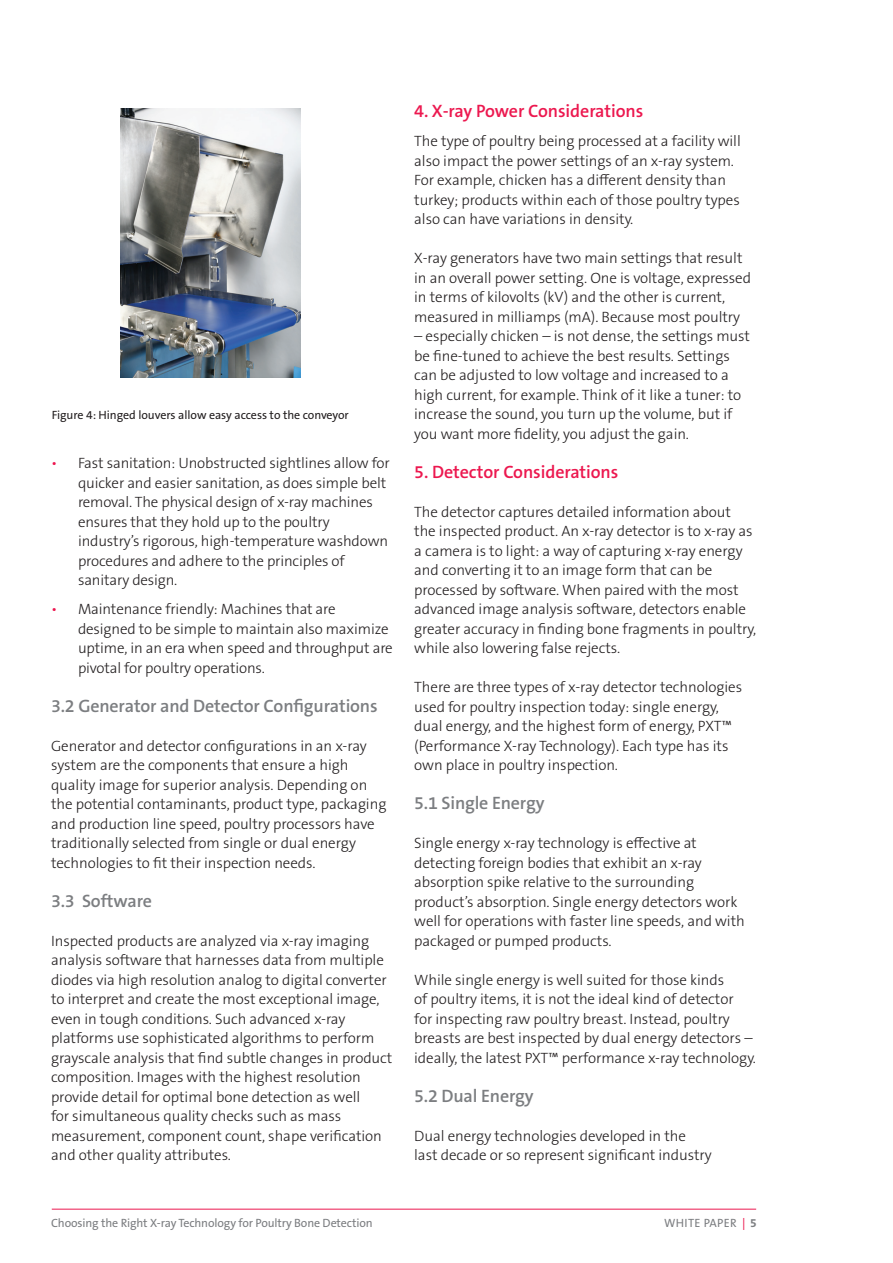
<style>
.page{position:relative;width:893px;height:1263px;background:#fff}
.page>*{position:absolute;margin:0;border:0;box-sizing:border-box;transform-origin:0 0}
.t1{font:600 18px "The Sans B W6";letter-spacing:-.01em;color:#7c7e81}
.t2{font:600 18px "The Sans B W6";letter-spacing:-.005em;color:#ec184f}
.t3{font:300 15px/19.5px "The Sans B W3";letter-spacing:-.005em;color:#231f20}
.t4{font:12px "The Sans B W5 Plain";letter-spacing:-.01em;color:#7c7e81}
.t5{font:12px "The Sans B W5 Plain";letter-spacing:-.005em;color:#231f20}
.t6{font:12px "The Sans B W5 Plain";letter-spacing:.025em;color:#7c7e81}
.s1{color:#ed154e}
.s2{color:#ec184f}
.s3{font-family:"The Sans B W7";font-weight:700}
</style>
<div class="page">
<hr style="left:52px;top:1209px;width:704px;height:1px;background:#ec184f">
<img style="left:121px;top:108px;width:179px;height:270px">
<p class="t5" style="left:52px;top:407px;width:298px">Figure 4: Hinged louvers allow easy access to the conveyor</p>
<p class="t3" style="left:78px;top:453px;width:313px;text-indent:-27px"><span class="s1">•</span> Fast sanitation: Unobstructed sightlines allow for quicker and easier sanitation, as does simple belt removal. The physical design of x-ray machines ensures that they hold up to the poultry industry’s rigorous, high-temperature washdown procedures and adhere to the principles of sanitary design.</p>
<p class="t3" style="left:78px;top:600px;width:316px;text-indent:-27px"><span class="s1">•</span> Maintenance friendly: Machines that are designed to be simple to maintain also maximize uptime, in an era when speed and throughput are pivotal for poultry operations.</p>
<p class="t1" style="left:51px;top:694px;width:328px">3.2 Generator and Detector Configurations</p>
<p class="t3" style="left:51px;top:736px;width:337px">Generator and detector configurations in an x-ray system are the components that ensure a high quality image for superior analysis. Depending on the potential contaminants, product type, packaging and production line speed, poultry processors have traditionally selected from single or dual energy technologies to fit their inspection needs.</p>
<p class="t1" style="left:51px;top:889px;width:103px">3.3 Software</p>
<p class="t3" style="left:51px;top:931px;width:343px">Inspected products are analyzed via x-ray imaging analysis software that harnesses data from multiple diodes via high resolution analog to digital converter to interpret and create the most exceptional image, even in tough conditions. Such advanced x-ray platforms use sophisticated algorithms to perform grayscale analysis that find subtle changes in product composition. Images with the highest resolution provide detail for optimal bone detection as well<br>for simultaneous quality checks such as mass measurement, component count, shape verification and other quality attributes.</p>
<p class="t2" style="left:414px;top:99px;width:231px">4. X-ray Power Considerations</p>
<p class="t3" style="left:414px;top:132px;width:328px">The type of poultry being processed at a facility will also impact the power settings of an x-ray system.<br>For example, chicken has a different density than turkey; products within each of those poultry types also can have variations in density.</p>
<p class="t3" style="left:414px;top:249px;width:338px">X-ray generators have two main settings that result in an overall power setting. One is voltage, expressed in terms of kilovolts (kV) and the other is current, measured in milliamps (mA). Because most poultry</p>
<p class="t3" style="left:414px;top:327px;width:337px">– especially chicken – is not dense, the settings must be fine-tuned to achieve the best results. Settings can be adjusted to low voltage and increased to a high current, for example. Think of it like a tuner: to increase the sound, you turn up the volume, but if you want more fidelity, you adjust the gain.</p>
<p class="t2" style="left:414px;top:460px;width:206px">5. Detector Considerations</p>
<p class="t3" style="left:414px;top:502px;width:343px">The detector captures detailed information about the inspected product. An x-ray detector is to x-ray as a camera is to light: a way of capturing x-ray energy and converting it to an image form that can be processed by software. When paired with the most advanced image analysis software, detectors enable greater accuracy in finding bone fragments in poultry, while also lowering false rejects.</p>
<p class="t3" style="left:414px;top:678px;width:329px">There are three types of x-ray detector technologies used for poultry inspection today: single energy, dual energy, and the highest form of energy, PXT™ (Performance X-ray Technology). Each type has its own place in poultry inspection.</p>
<p class="t1" style="left:414px;top:792px;width:132px">5.1 Single Energy</p>
<p class="t3" style="left:414px;top:834px;width:332px">Single energy x-ray technology is effective at detecting foreign bodies that exhibit an x-ray absorption spike relative to the surrounding product’s absorption. Single energy detectors work well for operations with faster line speeds, and with packaged or pumped products.</p>
<p class="t3" style="left:414px;top:970px;width:343px">While single energy is well suited for those kinds<br>of poultry items, it is not the ideal kind of detector<br>for inspecting raw poultry breast. Instead, poultry breasts are best inspected by dual energy detectors – ideally, the latest PXT™ performance x-ray technology.</p>
<p class="t1" style="left:414px;top:1084px;width:121px">5.2 Dual Energy</p>
<p class="t3" style="left:414px;top:1126px;width:299px">Dual energy technologies developed in the last decade or so represent significant industry</p>
<p class="t4" style="left:51px;top:1215px;width:323px">Choosing the Right X-ray Technology for Poultry Bone Detection</p>
<p class="t6" style="left:664px;top:1215px;width:94px">WHITE PAPER <span class="s2">|</span> <span class="s3">5</span></p>
</div>
